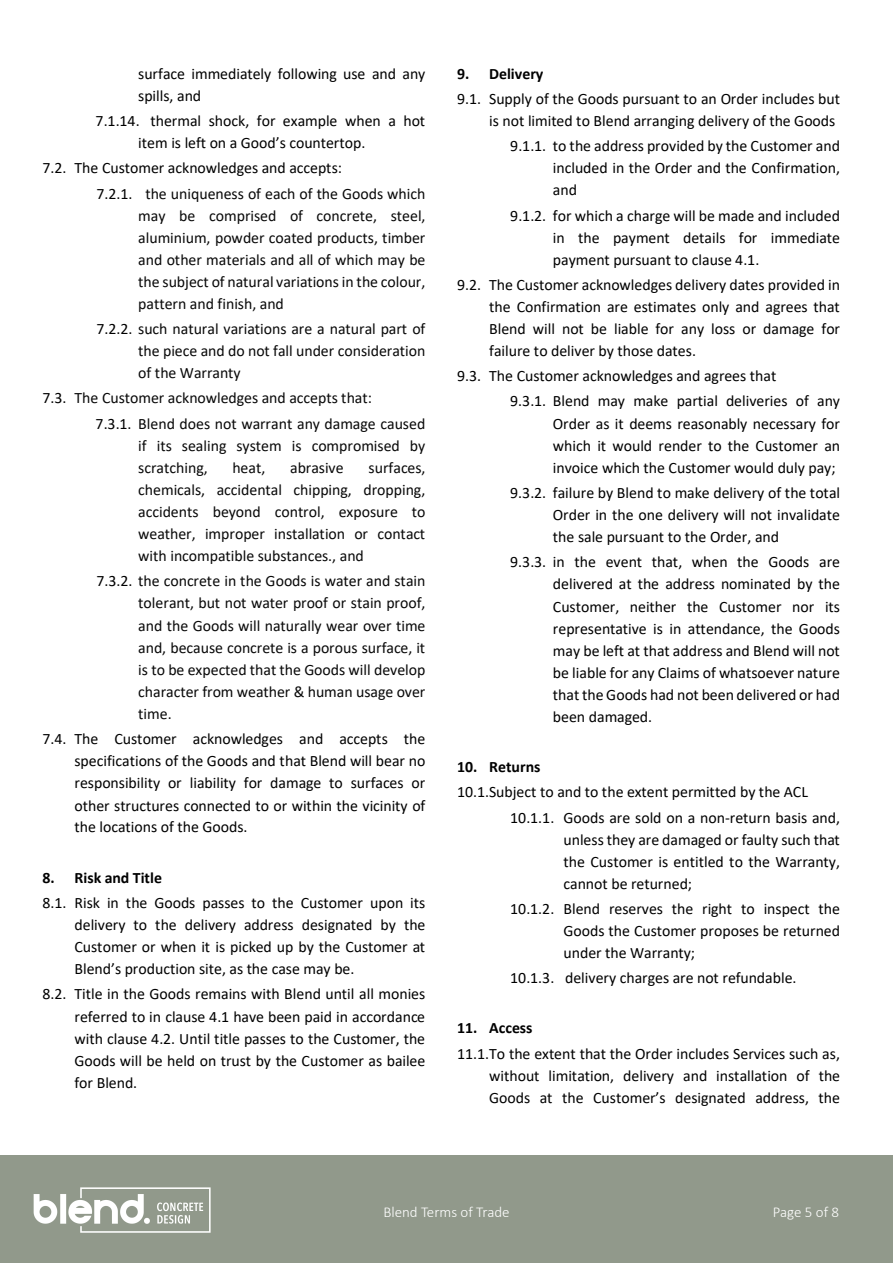
<style>
.page{position:relative;width:893px;height:1263px;background:#fff}
.page>*{position:absolute;margin:0;border:0;box-sizing:border-box;transform-origin:0 0}
.t1{font:15.9px/22px "Calibri";color:#000;text-align:justify}
.t2{font:15.9px/22px "Calibri";color:#080808;text-align:justify}
.t3{font:700 15.9px "Calibri";color:#000}
.t4{font:300 15px "Calibri";color:#fff}
.s1{color:#080808}
.s2{color:#000}
</style>
<div class="page">
<div style="left:0;top:1155px;width:893px;height:108px;background:#91998b"></div>
<img style="left:33px;top:1187px;width:178px;height:46px">
<p class="t1" style="left:138px;top:62px;width:289px">surface immediately following use and any spills, and</p>
<p class="t1" style="left:138px;top:110px;width:288px;text-indent:-43px">7.1.14. thermal shock, for example when a hot item is left on a Good’s countertop.</p>
<p class="t1" style="left:96px;top:155px;width:330px;line-height:25.3px;text-indent:-54px">7.2. The Customer acknowledges and accepts:<br>7.2.1. <span class="s1">the uniqueness of each of the Goods which</span></p>
<p class="t2" style="left:138px;top:204px;width:289px">may be comprised of concrete, steel, aluminium, powder coated products, timber and other materials and all of which may be the subject of natural variations in the colour, pattern and finish, and</p>
<p class="t2" style="left:138px;top:317px;width:289px;text-indent:-42px"><span class="s2">7.2.2.</span> such natural variations are a natural part of the piece and do not fall under consideration of the Warranty</p>
<p class="t2" style="left:96px;top:385px;width:331px;line-height:25.2px;text-indent:-53px"><span class="s2">7.3.</span> The Customer acknowledges and accepts that:<br><span class="s2">7.3.1.</span> Blend does not warrant any damage caused</p>
<p class="t2" style="left:138px;top:434px;width:289px">if its sealing system is compromised by scratching,</p>
<p class="t2" style="left:138px;top:456px;width:289px;text-indent:230px">surfaces, chemicals, accidental chipping, dropping, accidents beyond control, exposure to weather, improper installation or contact with incompatible substances., and</p>
<p class="t2" style="left:138px;top:570px;width:289px;text-indent:-42px"><span class="s2">7.3.2.</span> the concrete in the Goods is water and stain tolerant, but not water proof or stain proof, and the Goods will naturally wear over time and, because concrete is a porous surface, it is to be expected that the Goods will develop character from weather &amp; human usage over time.</p>
<p class="t1" style="left:74px;top:727px;width:352px;text-indent:-32px">7.4. The Customer acknowledges and accepts the specifications of the Goods and that Blend will bear no responsibility or liability for damage to surfaces or other structures connected to or within the vicinity of the locations of the Goods.</p>
<p class="t3" style="left:42px;top:866px;width:121px">8. Risk and Title</p>
<p class="t1" style="left:74px;top:891px;width:352px;text-indent:-32px">8.1. Risk in the Goods passes to the Customer upon its delivery to the delivery address designated by the Customer or when it is picked up by the Customer at Blend’s production site, as the case may be.</p>
<p class="t1" style="left:74px;top:983px;width:352px;text-indent:-32px">8.2. Title in the Goods remains with Blend until all monies referred to in clause 4.1 have been paid in accordance with clause 4.2. Until title passes to the Customer, the Goods will be held on trust by the Customer as bailee for Blend.</p>
<p class="t2" style="left:233px;top:456px;width:34px">heat,</p>
<p class="t2" style="left:290px;top:456px;width:55px">abrasive</p>
<p class="t3" style="left:457px;top:62px;width:88px">9. Delivery</p>
<p class="t1" style="left:457px;top:87px;width:384px;text-align:right">9.1. Supply of the Goods pursuant to an Order includes but is not limited to Blend arranging delivery of the Goods</p>
<p class="t1" style="left:553px;top:135px;width:289px;text-indent:-43px">9.1.1. to the address provided by the Customer and included in the Order and the Confirmation, and</p>
<p class="t1" style="left:553px;top:204px;width:289px;text-indent:-43px">9.1.2. for which a charge will be made and included in the payment details for immediate payment pursuant to clause 4.1.</p>
<p class="t1" style="left:489px;top:273px;width:352px;text-indent:-32px">9.2. The Customer acknowledges delivery dates provided in the Confirmation are estimates only and agrees that Blend will not be liable for any loss or damage for failure to deliver by those dates.</p>
<p class="t1" style="left:510px;top:363px;width:331px;line-height:25.2px;text-indent:-53px">9.3. The Customer acknowledges and agrees that<br>9.3.1. Blend may make partial deliveries of any</p>
<p class="t1" style="left:553px;top:412px;width:289px">Order as it deems reasonably necessary for which it would render to the Customer an invoice which the Customer would duly pay;</p>
<p class="t1" style="left:553px;top:481px;width:289px;text-indent:-43px">9.3.2. failure by Blend to make delivery of the total Order in the one delivery will not invalidate the sale pursuant to the Order, and</p>
<p class="t1" style="left:553px;top:550px;width:289px;text-indent:-43px">9.3.3. in the event that, when the Goods are delivered at the address nominated by the Customer, neither the Customer nor its representative is in attendance, the Goods may be left at that address and Blend will not be liable for any Claims of whatsoever nature that the Goods had not been delivered or had been damaged.</p>
<p class="t3" style="left:457px;top:756px;width:85px">10. Returns</p>
<p class="t1" style="left:510px;top:779px;width:331px;line-height:25.2px;text-indent:-53px">10.1.Subject to and to the extent permitted by the ACL<br>10.1.1. Goods are sold on a non-return basis and,</p>
<p class="t1" style="left:563px;top:828px;width:278px">unless they are damaged or faulty such that the Customer is entitled to the Warranty, cannot be returned;</p>
<p class="t1" style="left:563px;top:897px;width:278px;text-indent:-53px">10.1.2. Blend reserves the right to inspect the Goods the Customer proposes be returned under the Warranty;</p>
<p class="t1" style="left:510px;top:966px;width:288px">10.1.3. delivery charges are not refundable.</p>
<p class="t3" style="left:457px;top:1017px;width:77px">11. Access</p>
<p class="t1" style="left:489px;top:1042px;width:352px;text-indent:-32px">11.1.To the extent that the Order includes Services such as, without limitation, delivery and installation of the Goods at the Customer’s designated address, the</p>
<p class="t4" style="left:383px;top:1203px;width:128px">Blend Terms of Trade</p>
<p class="t4" style="left:773px;top:1203px;width:68px">Page 5 of 8</p>
</div>
